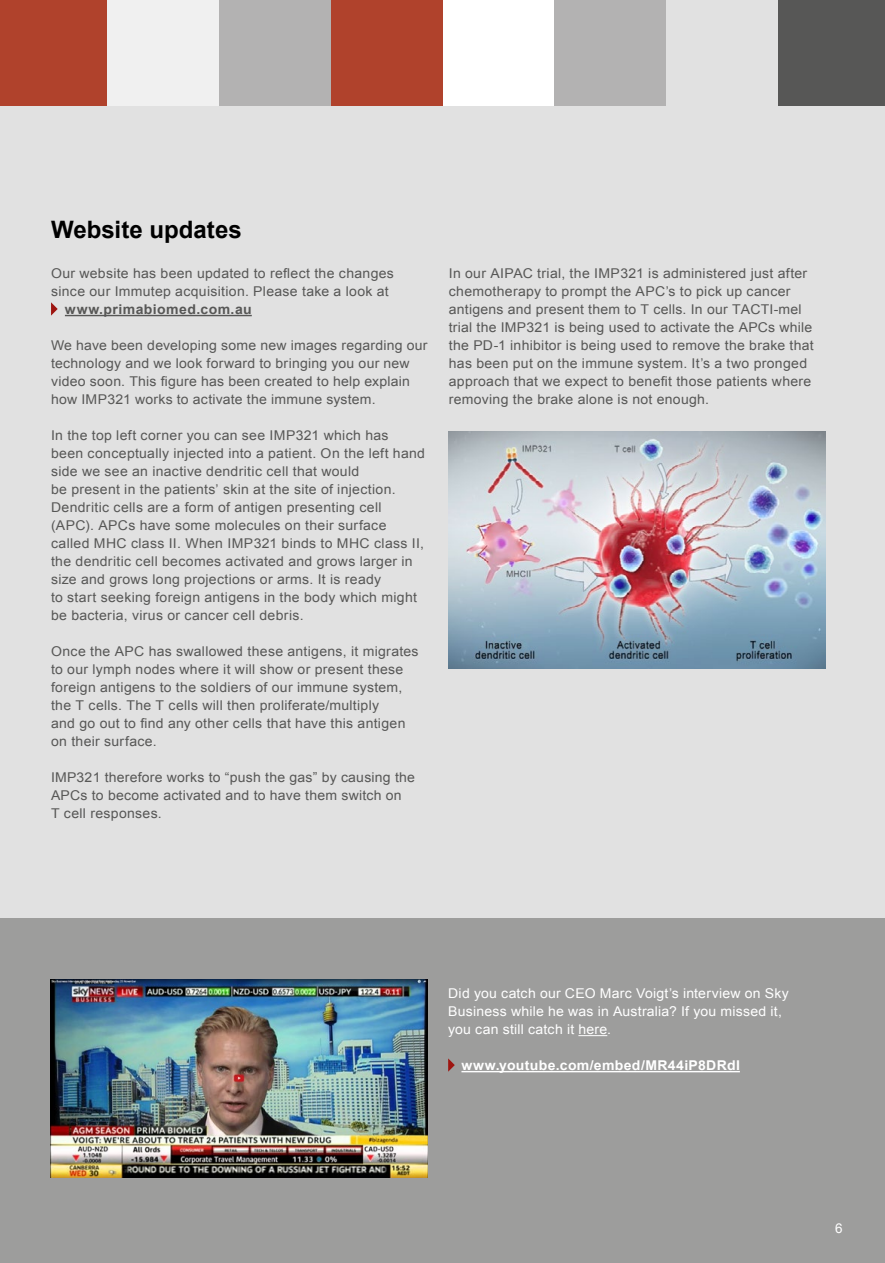
<style>
.page{position:relative;width:885px;height:1263px;background:#fff}
.page>*{position:absolute;margin:0;border:0;box-sizing:border-box;transform-origin:0 0}
.t1{font:700 24px "Arial";color:#000}
.t2{font:13.5px/18px "Arial";letter-spacing:.02em;color:#575756;scale:1.04 1}
.t3{font:13.5px/18px "Arial";letter-spacing:.015em;color:#fff;scale:1.04 1}
.t4{font:700 13.5px "Arial";letter-spacing:.025em;color:#fff;scale:1.04 1}
.t5{font:700 13.5px "Arial";letter-spacing:.03em;color:#575756;scale:1.04 1}
.t6{font:13.5px "Arial";letter-spacing:.015em;color:#fff}
</style>
<div class="page">
<div style="left:0;top:0;width:884px;height:1263px;background:#e1e1e1"></div>
<div style="left:0;top:918px;width:884px;height:345px;background:#9d9d9c"></div>
<hr style="left:884px;top:243px;width:1px;height:451px;background:#706f6f">
<img style="left:50px;top:980px;width:377px;height:198px">
<img style="left:448px;top:431px;width:377px;height:238px">
<hr style="left:65px;top:315px;width:187px;height:1px;background:#575756">
<svg style="left:51px;top:302px;width:7px;height:14px"></svg>
<svg style="left:578px;top:1035px;width:29px;height:1px"></svg>
<hr style="left:461px;top:1071px;width:278px;height:1px;background:#fff">
<svg style="left:448px;top:1058px;width:7px;height:14px"></svg>
<div style="left:554px;top:0;width:111px;height:105px;background:#b3b2b2"></div>
<div style="left:442px;top:0;width:112px;height:105px;background:#fff"></div>
<div style="left:331px;top:0;width:111px;height:105px;background:#b0422c"></div>
<div style="left:0;top:0;width:107px;height:105px;background:#b0422c"></div>
<div style="left:778px;top:0;width:106px;height:105px;background:#575756"></div>
<div style="left:107px;top:0;width:112px;height:105px;background:#f0f0f0"></div>
<div style="left:219px;top:0;width:112px;height:105px;background:#b3b2b2"></div>
<h1 class="t1" style="left:51px;top:214px;width:192px">Website updates</h1>
<p class="t2" style="left:51px;top:264px;width:331px">Our website has been updated to reflect the changes since our Immutep acquisition. Please take a look at</p>
<p class="t5" style="left:65px;top:300px;width:181px">www.primabiomed.com.au</p>
<p class="t2" style="left:51px;top:336px;width:363px">We have been developing some new images regarding our technology and we look forward to bringing you our new video soon. This figure has been created to help explain how IMP321 works to activate the immune system.</p>
<p class="t2" style="left:51px;top:426px;width:361px">In the top left corner you can see IMP321 which has<br>been conceptually injected into a patient. On the left hand side we see an inactive dendritic cell that would<br>be present in the patients’ skin at the site of injection.<br>Dendritic cells are a form of antigen presenting cell (APC). APCs have some molecules on their surface called MHC class II. When IMP321 binds to MHC class II, the dendritic cell becomes activated and grows larger in size and grows long projections or arms. It is ready<br>to start seeking foreign antigens in the body which might be bacteria, virus or cancer cell debris.</p>
<p class="t2" style="left:51px;top:642px;width:355px">Once the APC has swallowed these antigens, it migrates to our lymph nodes where it will show or present these foreign antigens to the soldiers of our immune system, the T cells. The T cells will then proliferate/multiply<br>and go out to find any other cells that have this antigen on their surface.</p>
<p class="t2" style="left:51px;top:768px;width:351px">IMP321 therefore works to “push the gas” by causing the<br>APCs to become activated and to have them switch on<br>T cell responses.</p>
<p class="t2" style="left:449px;top:264px;width:352px">In our AIPAC trial, the IMP321 is administered just after chemotherapy to prompt the APC’s to pick up cancer antigens and present them to T cells. In our TACTI-mel trial the IMP321 is being used to activate the APCs while the PD-1 inhibitor is being used to remove the brake that has been put on the immune system. It’s a two pronged approach that we expect to benefit those patients where removing the brake alone is not enough.</p>
<p class="t3" style="left:448px;top:984px;width:329px">Did you catch our CEO Marc Voigt’s interview on Sky<br>Business while he was in Australia? If you missed it, you can still catch it here.</p>
<p class="t4" style="left:461px;top:1056px;width:269px">www.youtube.com/embed/MR44iP8DRdI</p>
<p class="t6" style="left:835px;top:1220px;width:9px">6</p>
</div>
